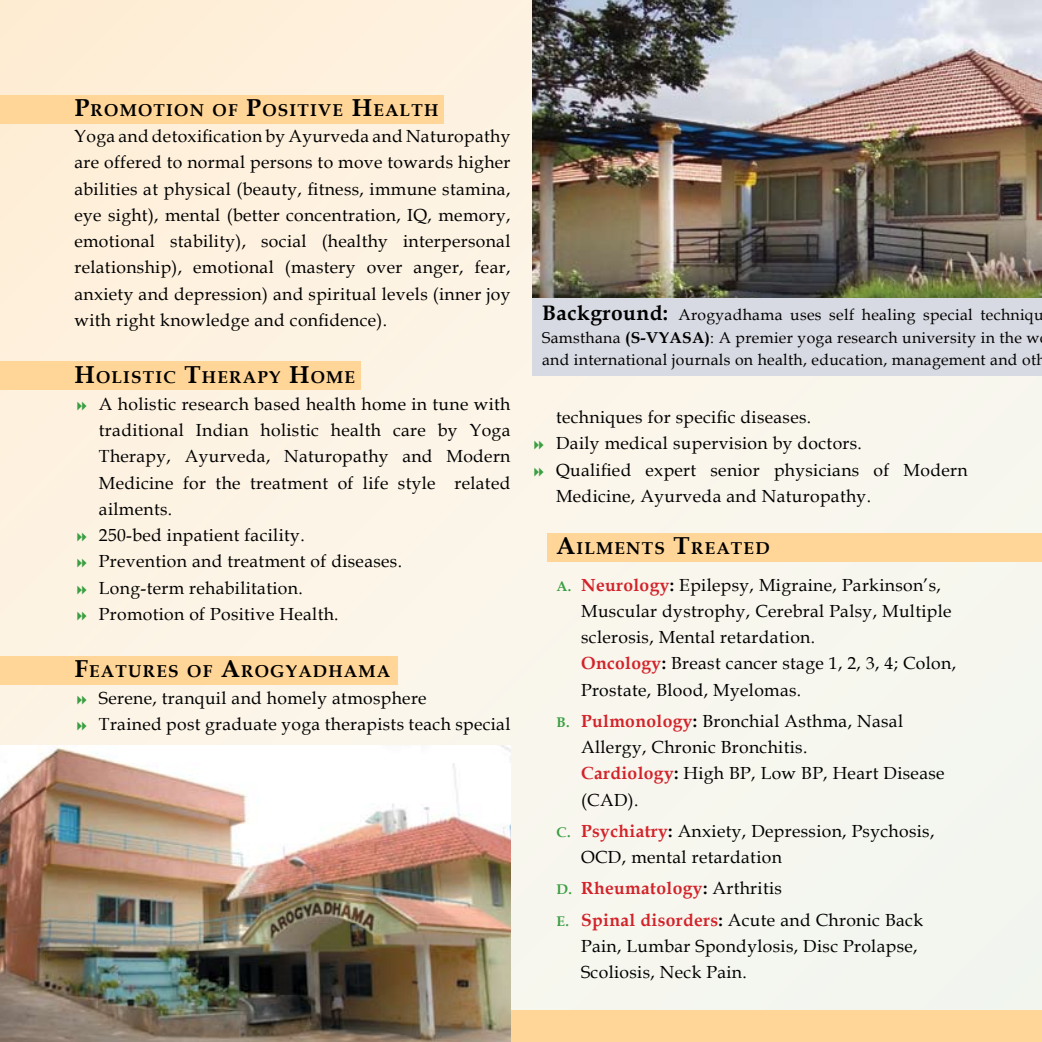
<style>
.page{position:relative;width:1042px;height:1042px;background:#fff}
.page>*{position:absolute;margin:0;border:0;box-sizing:border-box;transform-origin:0 0}
.t1{font:17.5px/26.2px "Book Antiqua";letter-spacing:.02em;color:#000}
.t2{font:700 17.15px "Book Antiqua";letter-spacing:.07em;color:#000}
.t3{font:15.75px/22.8px "Book Antiqua";letter-spacing:.02em;color:#000}
.s1{font-size:24.5px}
.s2{font-weight:700;font-size:21px}
.s3{font-weight:700}
.s4{font-weight:700;font-size:14px;color:#3a9e42}
.s5{font-weight:700;color:#d2232a}
</style>
<div class="page">
<div style="left:0;top:0;width:1042px;height:1042px;background:linear-gradient(to right,#fff1dd,#f4f8f3)"></div>
<div style="left:167px;top:1010px;width:875px;height:32px;background:#ffd697"></div>
<div style="left:0;top:95px;width:443px;height:28px;background:#ffd697"></div>
<div style="left:0;top:361px;width:360px;height:28px;background:#ffd697"></div>
<div style="left:0;top:656px;width:398px;height:28px;background:#ffd697"></div>
<div style="left:548px;top:533px;width:494px;height:29px;background:#ffd697"></div>
<img style="left:532px;top:0;width:510px;height:298px">
<div style="left:532px;top:298px;width:510px;height:78px;background:#d7dae2"></div>
<img style="left:0;top:745px;width:511px;height:297px">
<svg style="left:77px;top:401px;width:10px;height:9px"></svg>
<svg style="left:77px;top:532px;width:10px;height:9px"></svg>
<svg style="left:77px;top:559px;width:10px;height:9px"></svg>
<svg style="left:77px;top:585px;width:10px;height:9px"></svg>
<svg style="left:77px;top:611px;width:10px;height:9px"></svg>
<svg style="left:77px;top:695px;width:10px;height:9px"></svg>
<svg style="left:77px;top:721px;width:19px;height:10px"></svg>
<svg style="left:534px;top:441px;width:19px;height:9px"></svg>
<svg style="left:534px;top:467px;width:19px;height:10px"></svg>
<p class="t2" style="left:74px;top:98px;width:364px"><span class="s1">P</span>ROMOTION OF <span class="s1">P</span>OSITIVE <span class="s1">H</span>EALTH</p>
<p class="t1" style="left:74px;top:123px;width:438px;text-align:justify">Yoga and detoxification by Ayurveda and Naturopathy are offered to normal persons to move towards higher abilities at physical (beauty, fitness, immune stamina, eye sight), mental (better concentration, IQ, memory, emotional stability), social (healthy interpersonal relationship), emotional (mastery over anger, fear, anxiety and depression) and spiritual levels (inner joy with right knowledge and confidence).</p>
<p class="t2" style="left:74px;top:366px;width:282px"><span class="s1">H</span>OLISTIC <span class="s1">T</span>HERAPY <span class="s1">H</span>OME</p>
<p class="t1" style="left:99px;top:390px;width:413px">A holistic research based health home in tune with traditional Indian holistic health care by Yoga Therapy, Ayurveda, Naturopathy and Modern Medicine for the treatment of life style related ailments.<br>250-bed inpatient facility.<br>Prevention and treatment of diseases.<br>Long-term rehabilitation.<br>Promotion of Positive Health.</p>
<p class="t2" style="left:74px;top:660px;width:317px"><span class="s1">F</span>EATURES OF <span class="s1">A</span>ROGYADHAMA</p>
<p class="t1" style="left:99px;top:684px;width:413px">Serene, tranquil and homely atmosphere<br>Trained post graduate yoga therapists teach special</p>
<p class="t3" style="left:542px;top:303px;width:505px"><span class="s2">Background:</span> Arogyadhama uses self healing special techniqu<br>Samsthana <span class="s3">(S-VYASA)</span>: A premier yoga research university in the w and international journals on health, education, management and oth</p>
<p class="t1" style="left:556px;top:404px;width:413px">techniques for specific diseases.<br>Daily medical supervision by doctors.<br>Qualified expert senior physicians of Modern Medicine, Ayurveda and Naturopathy.</p>
<p class="t2" style="left:556px;top:537px;width:215px"><span class="s1">A</span>ILMENTS <span class="s1">T</span>REATED</p>
<p class="t1" style="left:581px;top:571px;width:376px;text-indent:-24px"><span class="s4">A.</span> <span class="s5">Neurology</span><span class="s3">:</span> Epilepsy, Migraine, Parkinson’s, Muscular dystrophy, Cerebral Palsy, Multiple sclerosis, Mental retardation.<br><span class="s5">Oncology</span><span class="s3">:</span> Breast cancer stage 1, 2, 3, 4; Colon, Prostate, Blood, Myelomas.</p>
<p class="t1" style="left:581px;top:707px;width:365px;text-indent:-24px"><span class="s4">B.</span> <span class="s5">Pulmonology</span><span class="s3">:</span> Bronchial Asthma, Nasal<br>Allergy, Chronic Bronchitis.<br><span class="s5">Cardiology</span><span class="s3">:</span> High BP, Low BP, Heart Disease (CAD).</p>
<p class="t1" style="left:581px;top:817px;width:355px;text-indent:-24px"><span class="s4">C.</span> <span class="s5">Psychiatry</span><span class="s3">:</span> Anxiety, Depression, Psychosis,<br>OCD, mental retardation</p>
<p class="t1" style="left:556px;top:872px;width:368px;line-height:31.2px"><span class="s4">D.</span> <span class="s5">Rheumatology</span><span class="s3">:</span> Arthritis<br><span class="s4">E.</span> <span class="s5">Spinal disorders</span><span class="s3">:</span> Acute and Chronic Back</p>
<p class="t1" style="left:581px;top:932px;width:338px">Pain, Lumbar Spondylosis, Disc Prolapse,<br>Scoliosis, Neck Pain.</p>
</div>
